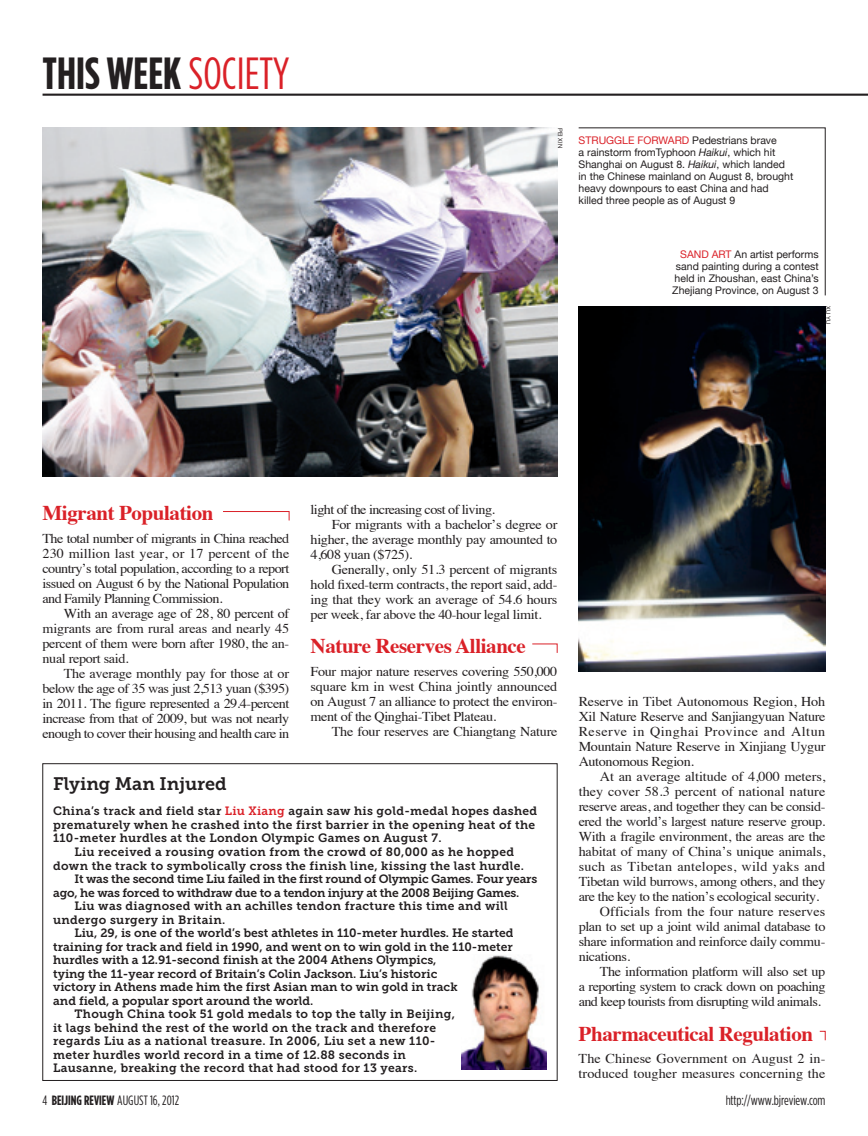
<style>
.page{position:relative;width:868px;height:1136px;background:#fff}
.page>*{position:absolute;margin:0;border:0;box-sizing:border-box;transform-origin:0 0}
.t1{font:700 condensed 45px "Gotham HTF";color:#231f20}
.t2{font:700 21px "Times";letter-spacing:-.02em;color:#da2128}
.t3{font:18px "Museo Slab 700";color:#231f20}
.t4{font:13.5px/15px "Times";letter-spacing:-.025em;color:#231f20;text-align:justify;scale:1.05 1}
.t5{font:13.5px/15px "Times";letter-spacing:.005em;color:#231f20;scale:1.05 1}
.t6{font:condensed 13.5px "Gotham HTF";letter-spacing:-.01em;color:#231f20}
.t7{font:13.5px "Times";letter-spacing:.015em;color:#231f20;scale:1.05 1}
.t8{font:13.5px "Times";letter-spacing:-.005em;color:#231f20;scale:1.05 1}
.t9{font:12px "Museo Slab 700";letter-spacing:.025em;color:#231f20}
.t10{font:12px "Museo Slab 700";color:#231f20}
.t11{font:12px "Museo Slab 700";letter-spacing:-.02em;color:#231f20}
.t12{font:10.5px/12px "Helvetica Neue";color:#231f20}
.t13{font:6px "Helvetica Neue";color:#231f20}
.s1{font-weight:400;color:#da2128}
.s2{color:#da2128}
.s3{font-style:italic}
.s4{font-weight:700}
</style>
<div class="page">
<hr style="left:43px;top:94px;width:824px;height:2px;background:#231f20">
<div style="left:43px;top:763px;width:514px;height:317px;border:1px solid #231f20"></div>
<img style="left:43px;top:128px;width:514px;height:349px">
<img style="left:578px;top:306px;width:247px;height:365px">
<img style="left:461px;top:955px;width:85px;height:114px">
<svg style="left:578px;top:127px;width:247px;height:169px"></svg>
<svg style="left:223px;top:511px;width:66px;height:10px"></svg>
<svg style="left:532px;top:643px;width:25px;height:10px"></svg>
<svg style="left:819px;top:1030px;width:6px;height:10px"></svg>
<h1 class="t1" style="left:43px;top:48px;width:248px">THIS WEEK <span class="s1">SOCIETY</span></h1>
<p class="t13" style="left:564px;top:128px;width:22px;rotate:90deg">PEI XIN</p>
<p class="t12" style="left:578px;top:134px;width:216px"><span class="s2">STRUGGLE FORWARD</span> Pedestrians brave<br>a rainstorm fromTyphoon <span class="s3">Haikui</span>, which hit Shanghai on August 8. <span class="s3">Haikui</span>, which landed in the Chinese mainland on August 8, brought heavy downpours to east China and had killed three people as of August 9</p>
<p class="t12" style="left:672px;top:248px;width:148px;text-align:right"><span class="s2">SAND ART</span> An artist performs sand painting during a contest held in Zhoushan, east China’s<br>Zhejiang Province, on August 3</p>
<p class="t13" style="left:831px;top:306px;width:19px;rotate:90deg">XU YU</p>
<h2 class="t2" style="left:43px;top:493px;width:172px">Migrant Population</h2>
<p class="t4" style="left:43px;top:530px;width:236px">The total number of migrants in China reached 230 million last year, or 17 percent of the country’s total population, according to a report issued on August 6 by the National Population and Family Planning Commission.</p>
<p class="t4" style="left:43px;top:605px;width:236px;text-indent:21px">With an average age of 28, 80 percent of migrants are from rural areas and nearly 45 percent of them were born after 1980, the an&shy;nual report said.</p>
<p class="t4" style="left:43px;top:665px;width:236px;text-indent:21px">The average monthly pay for those at or below the age of 35 was just 2,513 yuan ($395) in 2011. The figure represented a 29.4-percent increase from that of 2009, but was not nearly enough to cover their housing and health care in</p>
<p class="t4" style="left:310px;top:501px;width:177px">light of the increasing cost of living.</p>
<p class="t4" style="left:332px;top:516px;width:216px">For migrants with a bachelor’s degree or</p>
<p class="t4" style="left:310px;top:531px;width:236px">higher, the average monthly pay amounted to</p>
<p class="t4" style="left:310px;top:546px;width:98px">4,608 yuan ($725).</p>
<p class="t4" style="left:332px;top:561px;width:216px">Generally, only 51.3 percent of migrants</p>
<p class="t4" style="left:310px;top:576px;width:236px">hold fixed-term contracts, the report said, add-</p>
<p class="t4" style="left:310px;top:591px;width:236px">ing that they work an average of 54.6 hours</p>
<p class="t4" style="left:310px;top:606px;width:221px">per week, far above the 40-hour legal limit.</p>
<h2 class="t2" style="left:310px;top:626px;width:217px">Nature Reserves Alliance</h2>
<p class="t4" style="left:310px;top:662px;width:237px">Four major nature reserves covering 550,000 square km in west China jointly announced on August 7 an alliance to protect the environ&shy;ment of the Qinghai-Tibet Plateau.</p>
<p class="t4" style="left:332px;top:722px;width:216px">The four reserves are Chiangtang Nature</p>
<h3 class="t3" style="left:53px;top:773px;width:175px">Flying Man Injured</h3>
<p class="t9" style="left:53px;top:804px;width:485px">China’s track and field star <span class="s2">Liu Xiang</span> again saw his gold-medal hopes dashed</p>
<p class="t9" style="left:53px;top:817px;width:483px">prematurely when he crashed into the first barrier in the opening heat of the</p>
<p class="t9" style="left:53px;top:831px;width:390px">110-meter hurdles at the London Olympic Games on August 7.</p>
<p class="t9" style="left:74px;top:844px;width:441px">Liu received a rousing ovation from the crowd of 80,000 as he hopped</p>
<p class="t9" style="left:53px;top:858px;width:472px">down the track to symbolically cross the finish line, kissing the last hurdle.</p>
<p class="t11" style="left:74px;top:871px;width:464px">It was the second time Liu failed in the first round of Olympic Games. Four years</p>
<p class="t11" style="left:53px;top:885px;width:467px">ago, he was forced to withdraw due to a tendon injury at the 2008 Beijing Games.</p>
<p class="t9" style="left:74px;top:898px;width:435px">Liu was diagnosed with an achilles tendon fracture this time and will</p>
<p class="t9" style="left:53px;top:912px;width:173px">undergo surgery in Britain.</p>
<p class="t10" style="left:74px;top:925px;width:440px">Liu, 29, is one of the world’s best athletes in 110-meter hurdles. He started</p>
<p class="t10" style="left:53px;top:939px;width:461px">training for track and field in 1990, and went on to win gold in the 110-meter</p>
<p class="t10" style="left:53px;top:952px;width:385px">hurdles with a 12.91-second finish at the 2004 Athens Olympics,</p>
<p class="t10" style="left:53px;top:966px;width:385px">tying the 11-year record of Britain’s Colin Jackson. Liu’s historic</p>
<p class="t10" style="left:53px;top:979px;width:406px">victory in Athens made him the first Asian man to win gold in track</p>
<p class="t10" style="left:53px;top:993px;width:262px">and field, a popular sport around the world.</p>
<p class="t9" style="left:74px;top:1006px;width:382px">Though China took 51 gold medals to top the tally in Beijing,</p>
<p class="t9" style="left:53px;top:1020px;width:384px">it lags behind the rest of the world on the track and therefore</p>
<p class="t9" style="left:53px;top:1033px;width:383px">regards Liu as a national treasure. In 2006, Liu set a new 110-</p>
<p class="t9" style="left:53px;top:1047px;width:354px">meter hurdles world record in a time of 12.88 seconds in</p>
<p class="t9" style="left:53px;top:1060px;width:365px">Lausanne, breaking the record that had stood for 13 years.</p>
<p class="t4" style="left:578px;top:693px;width:236px">Reserve in Tibet Autonomous Region, Hoh Xil Nature Reserve and Sanjiangyuan Nature Reserve in Qinghai Province and Altun Mountain Nature Reserve in Xinjiang Uygur Autonomous Region.</p>
<p class="t8" style="left:600px;top:764px;width:216px">At an average altitude of 4,000 meters,</p>
<p class="t5" style="left:578px;top:782px;width:236px">they cover 58.3 percent of national nature</p>
<p class="t4" style="left:578px;top:797px;width:236px">reserve areas, and together they can be consid-</p>
<p class="t4" style="left:578px;top:812px;width:236px">ered the world’s largest nature reserve group.</p>
<p class="t4" style="left:578px;top:827px;width:236px">With a fragile environment, the areas are the</p>
<p class="t4" style="left:578px;top:842px;width:236px">habitat of many of China’s unique animals,</p>
<p class="t7" style="left:578px;top:854px;width:236px">such as Tibetan antelopes, wild yaks and</p>
<p class="t4" style="left:578px;top:872px;width:236px">Tibetan wild burrows, among others, and they</p>
<p class="t4" style="left:578px;top:887px;width:231px">are the key to the nation’s ecological security.</p>
<p class="t5" style="left:600px;top:902px;width:216px">Officials from the four nature reserves</p>
<p class="t4" style="left:578px;top:917px;width:236px">plan to set up a joint wild animal database to</p>
<p class="t4" style="left:578px;top:932px;width:236px">share information and reinforce daily commu-</p>
<p class="t4" style="left:578px;top:947px;width:51px">nications.</p>
<p class="t4" style="left:600px;top:962px;width:216px">The information platform will also set up</p>
<p class="t4" style="left:578px;top:977px;width:236px">a reporting system to crack down on poaching</p>
<p class="t4" style="left:578px;top:992px;width:232px">and keep tourists from disrupting wild animals.</p>
<h2 class="t2" style="left:578px;top:1013px;width:236px">Pharmaceutical Regulation</h2>
<p class="t5" style="left:578px;top:1049px;width:236px">The Chinese Government on August 2 in&shy;troduced tougher measures concerning the</p>
<p class="t6" style="left:43px;top:1092px;width:138px">4 <span class="s4">BEIJING REVIEW</span> AUGUST 16, 2012</p>
<p class="t6" style="left:725px;top:1092px;width:101px">http://www.bjreview.com</p>
</div>
